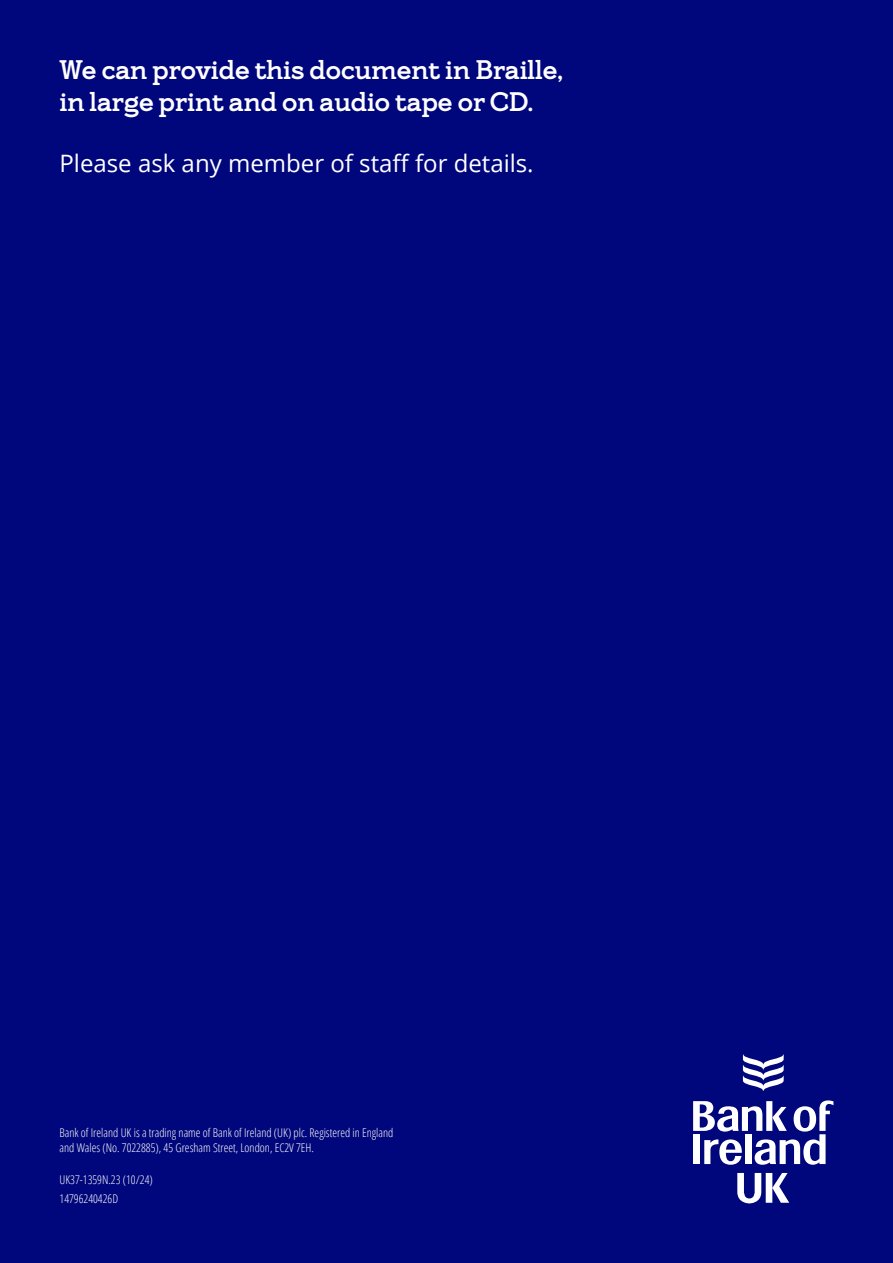
<style>
.page{position:relative;width:893px;height:1263px;background:#00067b}
.page>*{position:absolute;margin:0;border:0;box-sizing:border-box;transform-origin:0 0}
.t1{font:700 27px/32.4px "Bankof Ireland Serif";color:#fff}
.t2{font:24px "Open Sans";color:#fff}
.t3{font:300 condensed 12px/15px "Open Sans";color:#fff}
</style>
<div class="page">
<svg style="left:693px;top:1100px;width:140px;height:65px"></svg>
<svg style="left:743px;top:1054px;width:41px;height:37px"></svg>
<svg style="left:737px;top:1173px;width:52px;height:30px"></svg>
<h1 class="t1" style="left:60px;top:53px;width:505px">We can provide this document in Braille, in large print and on audio tape or CD.</h1>
<h2 class="t2" style="left:60px;top:147px;width:476px">Please ask any member of staff for details.</h2>
<p class="t3" style="left:60px;top:1125px;width:335px">Bank of Ireland UK is a trading name of Bank of Ireland (UK) plc. Registered in England and Wales (No. 7022885), 45 Gresham Street, London, EC2V 7EH.</p>
<p class="t3" style="left:60px;top:1170px;width:95px;line-height:19.2px">UK37-1359N.23 (10/24)<br>14796240426D</p>
</div>
